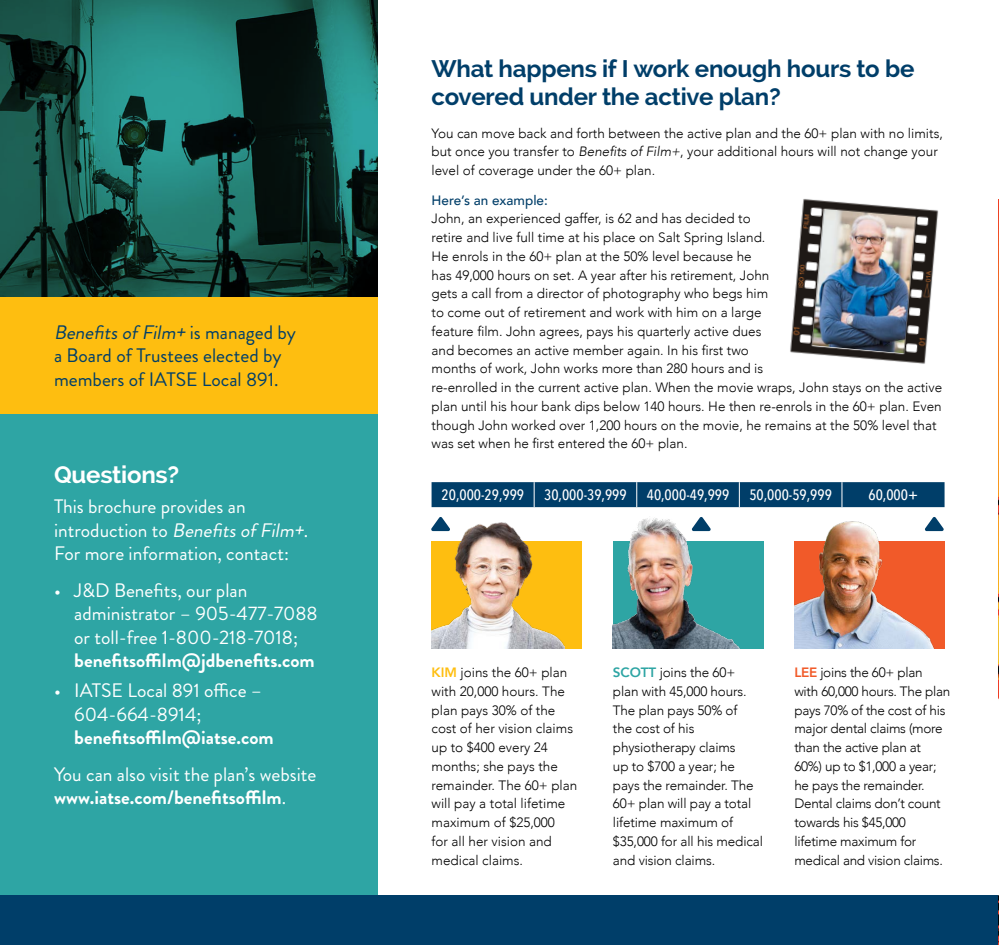
<style>
.page{position:relative;width:999px;height:945px;background:#fff}
.page>*{position:absolute;margin:0;border:0;box-sizing:border-box;transform-origin:0 0}
.t1{font:700 24px/28.8px "Raleway";letter-spacing:-.01em;color:#003e69}
.t2{font:700 24px "Raleway";letter-spacing:-.01em;color:#fff}
.t3{font:19.5px/23.4px "Brandon Grotesque";color:#fff}
.t4{font:19.5px/23.4px "Brandon Grotesque";color:#003e69}
.t5{font:500 15px "Avenir Next Condensed";color:#fff}
.Bullets{font:300 13.5px/18.8px "Avenir";color:#000}
.Bullets-2{font:300 13.5px/18.8px "Avenir";letter-spacing:-.02em;color:#000}
.Bullets-3{font:500 13.5px "Avenir";color:#003e69}
.s1{font-style:italic}
.s2{font-weight:700}
.s3{font-weight:800;color:#febe10}
.s4{font-weight:800;color:#2ea5a4}
.s5{font-weight:800;color:#f15a29}
</style>
<div class="page">
<div style="left:432px;top:541px;width:150px;height:108px;background:#febe10"></div>
<img style="left:432px;top:522px;width:132px;height:127px">
<div style="left:613px;top:541px;width:150px;height:108px;background:#2ea5a4"></div>
<img style="left:613px;top:518px;width:127px;height:131px">
<div style="left:795px;top:541px;width:150px;height:108px;background:#f15a29"></div>
<img style="left:795px;top:521px;width:144px;height:128px">
<div style="left:0;top:0;width:378px;height:906px;background:#2ea5a4"></div>
<img style="left:0;top:0;width:378px;height:297px">
<img style="left:790px;top:199px;width:149px;height:165px">
<div style="left:0;top:297px;width:378px;height:117px;background:#febe10"></div>
<div style="left:432px;top:482px;width:513px;height:25px;background:#003e69"></div>
<svg style="left:431px;top:517px;width:19px;height:14px"></svg>
<svg style="left:925px;top:517px;width:19px;height:14px"></svg>
<svg style="left:692px;top:517px;width:19px;height:14px"></svg>
<div style="left:0;top:896px;width:999px;height:49px;background:#003e69"></div>
<img style="left:998px;top:199px;width:1px;height:746px">
<p class="t4" style="left:54px;top:321px;width:244px"><span class="s1">Benefitsof Film+</span> i s m a n a ge d by a Board of Trustees elected by members of IATSE Local 891.</p>
<p class="t2" style="left:54px;top:461px;width:127px">Questions?</p>
<p class="t3" style="left:54px;top:495px;width:256px">This brochure provides an introduction to <span class="s1">Benefitsof Film+</span>.<br>For more information, contact:</p>
<p class="t3" style="left:74px;top:579px;width:245px;text-indent:-20px">• J&amp;D Benefits, our plan administrator – 905-477-7088 or toll-free 1-800-218-7018; <span class="s2">benefitsoffilm@jdbenefits.com</span></p>
<p class="t3" style="left:74px;top:679px;width:201px;text-indent:-20px">• IATSE Local 891 office –<br>604-664-8914; <span class="s2">benefitsoffilm@iatse.com</span></p>
<p class="t3" style="left:54px;top:763px;width:264px">You can also visit the plan’s website <span class="s2">www.iatse.com/benefitsoffilm</span>.</p>
<p class="t1" style="left:432px;top:54px;width:484px">What happens if I work enough hours to be covered under the active plan?</p>
<p class="Bullets" style="left:432px;top:124px;width:513px">You can move back and forth between the active plan and the 60+ plan with no limits, but once you transfer to <span class="s1">Benefits of Film+</span>, your additional hours will not change your level of coverage under the 60+ plan.</p>
<p class="Bullets-3" style="left:432px;top:188px;width:118px">Here’s an example:</p>
<p class="Bullets" style="left:432px;top:209px;width:512px">John, an experienced gaffer, is 62 and has decided to<br>retire and live full time at his place on Salt Spring Island.<br>He enrols in the 60+ plan at the 50% level because he<br>has 49,000 hours on set. A year after his retirement, John<br>gets a call from a director of photography who begs him<br>to come out of retirement and work with him on a large<br>feature film. John agrees, pays his quarterly active dues<br>and becomes an active member again. In his first two<br>months of work, John works more than 280 hours and is<br>re-enrolled in the current active plan. When the movie wraps, John stays on the active plan until his hour bank dips below 140 hours. He then re-enrols in the 60+ plan. Even though John worked over 1,200 hours on the movie, he remains at the 50% level that was set when he first entered the 60+ plan.</p>
<p class="t5" style="left:442px;top:486px;width:84px">20,000-29,999</p>
<p class="t5" style="left:544px;top:486px;width:84px">30,000-39,999</p>
<p class="t5" style="left:647px;top:486px;width:84px">40,000-49,999</p>
<p class="t5" style="left:749px;top:486px;width:84px">50,000-59,999</p>
<p class="t5" style="left:868px;top:486px;width:51px">60,000+</p>
<p class="Bullets" style="left:432px;top:663px;width:147px"><span class="s3">KIM</span> joins the 60+ plan with 20,000 hours. The plan pays 30% of the cost of her vision claims up to $400 every 24 months; she pays the remainder. The 60+ plan will pay a total lifetime maximum of $25,000<br>for all her vision and medical claims.</p>
<p class="Bullets" style="left:613px;top:663px;width:151px"><span class="s4">SCOTT</span> joins the 60+ plan with 45,000 hours.<br>The plan pays 50% of<br>the cost of his physiotherapy claims<br>up to $700 a year; he pays the remainder. The<br>60+ plan will pay a total lifetime maximum of $35,000 for all his medical and vision claims.</p>
<p class="Bullets-2" style="left:794px;top:663px;width:157px"><span class="s5">LEE</span> joins the 60+ plan<br>with 60,000 hours. The plan pays 70% of the cost of his major dental claims (more than the active plan at<br>60%) up to $1,000 a year; he pays the remainder.<br>Dental claims don’t count towards his $45,000 lifetime maximum for medical and vision claims.</p>
</div>
